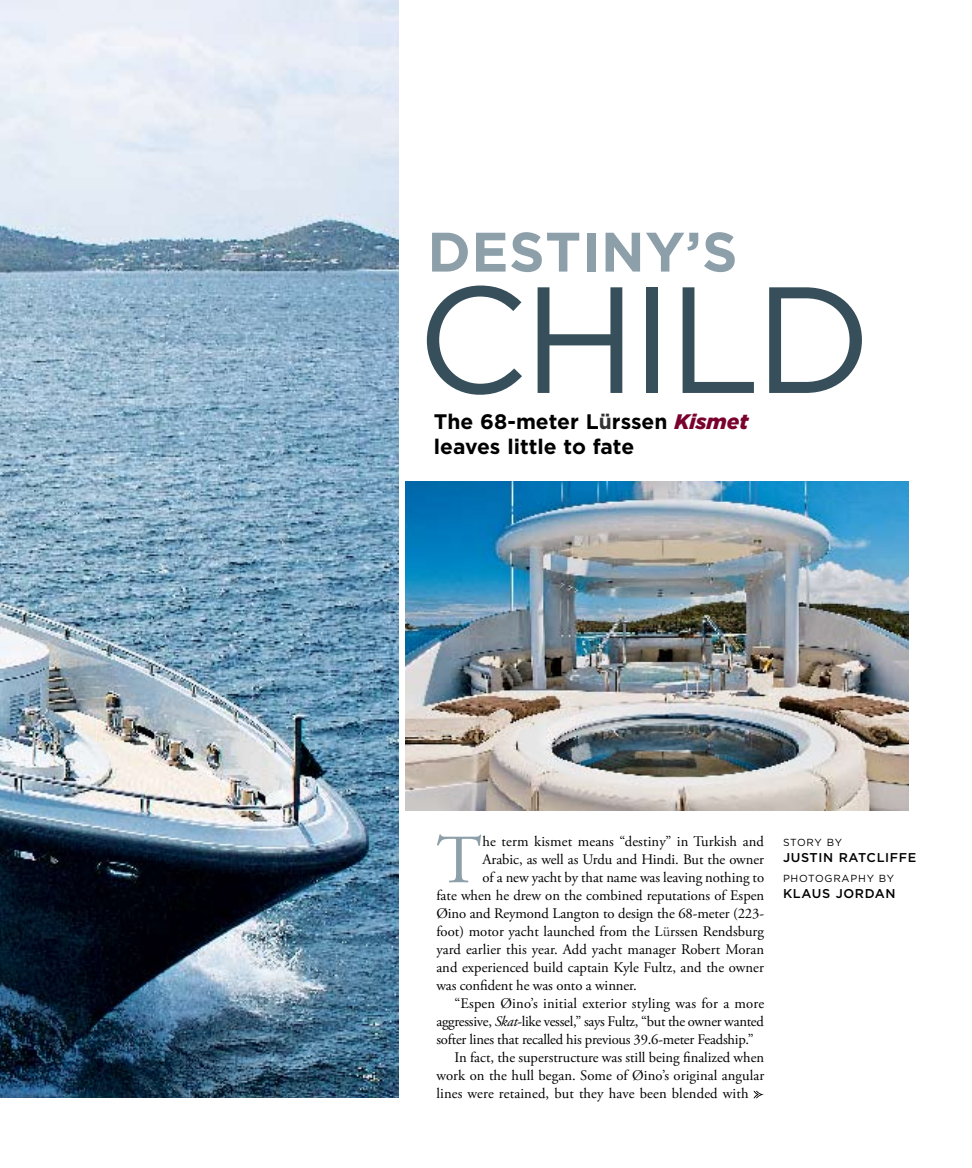
<style>
.page{position:relative;width:972px;height:1168px;background:#fff}
.page>*{position:absolute;margin:0;border:0;box-sizing:border-box;transform-origin:0 0}
.t1{font:150.9px "Gotham";letter-spacing:-.045em;color:#374f5a}
.t2{font:68.85px "Adobe Garamond Pro";color:#8da0aa}
.t3{font:700 55.5px "Gotham";letter-spacing:.01em;color:#8da0aa}
.t4{font:700 21px/25.2px "Gotham";color:#000}
.t5{font:14.7px "Adobe Garamond Pro";color:#000}
.t6{font:14.7px "Adobe Garamond Pro";letter-spacing:-.02em;color:#000}
.t7{font:500 12.75px "Gotham";letter-spacing:.05em;color:#000}
.t8{font:10.2px "Gotham";letter-spacing:.075em;color:#000}
.s1{color:#333}
.s2{font-weight:900;font-style:italic;color:#7a002d}
.s3{font-style:italic}
</style>
<div class="page">
<img style="left:0;top:0;width:399px;height:1097px">
<svg style="left:753px;top:1091px;width:11px;height:7px"></svg>
<img style="left:405px;top:481px;width:504px;height:329px">
<h3 class="t3" style="left:427px;top:220px;width:312px">Dest iny’s</h3>
<h1 class="t1" style="left:417px;top:256px;width:457px">CHILD</h1>
<h3 class="t4" style="left:434px;top:408px;width:316px">The 68-meter L<span class="s1">ü</span>rssen <span class="s2">Kismet </span>leaves little to fate</h3>
<h2 class="t2" style="left:436px;top:819px;width:47px">T</h2>
<p class="t5" style="left:483px;top:833px;width:283px">he term kismet means “destiny” in Turkish and</p>
<p class="t5" style="left:483px;top:851px;width:283px">Arabic, as well as Urdu and Hindi. But the owner</p>
<p class="t5" style="left:483px;top:869px;width:283px">of a new yacht by that name was leaving nothing to</p>
<p class="t5" style="left:436px;top:887px;width:329px">fate when he drew on the combined reputations of Espen</p>
<p class="t5" style="left:436px;top:905px;width:329px">Øino and Reymond Langton to design the 68-meter (223-</p>
<p class="t5" style="left:436px;top:923px;width:329px">foot) motor yacht launched from the L<span class="s1">ü</span>rssen Rendsburg</p>
<p class="t5" style="left:436px;top:941px;width:329px">yard earlier this year. Add yacht manager Robert Moran</p>
<p class="t5" style="left:436px;top:959px;width:329px">and experienced build captain Kyle Fultz, and the owner</p>
<p class="t5" style="left:436px;top:977px;width:202px">was confident he was onto a winner.</p>
<p class="t5" style="left:454px;top:995px;width:311px">“Espen Øino’s initial exterior styling was for a more</p>
<p class="t6" style="left:436px;top:1013px;width:329px">aggressive, <span class="s3">Skat</span>-like vessel,” says Fultz, “but the owner wanted</p>
<p class="t5" style="left:436px;top:1031px;width:319px">softer lines that recalled his previous 39.6-meter Feadship.”</p>
<p class="t5" style="left:454px;top:1049px;width:311px">In fact, the superstructure was still being finalized when</p>
<p class="t5" style="left:436px;top:1067px;width:329px">work on the hull began. Some of Øino’s original angular</p>
<p class="t5" style="left:436px;top:1085px;width:314px">lines were retained, but they have been blended with</p>
<p class="t8" style="left:783px;top:837px;width:61px">STORY BY</p>
<p class="t7" style="left:783px;top:850px;width:135px">JUSTIN RATCLIFFE</p>
<p class="t8" style="left:783px;top:873px;width:113px">PHOTOGRAPHY BY</p>
<p class="t7" style="left:783px;top:886px;width:114px">KLAUS JORDAN</p>
</div>
